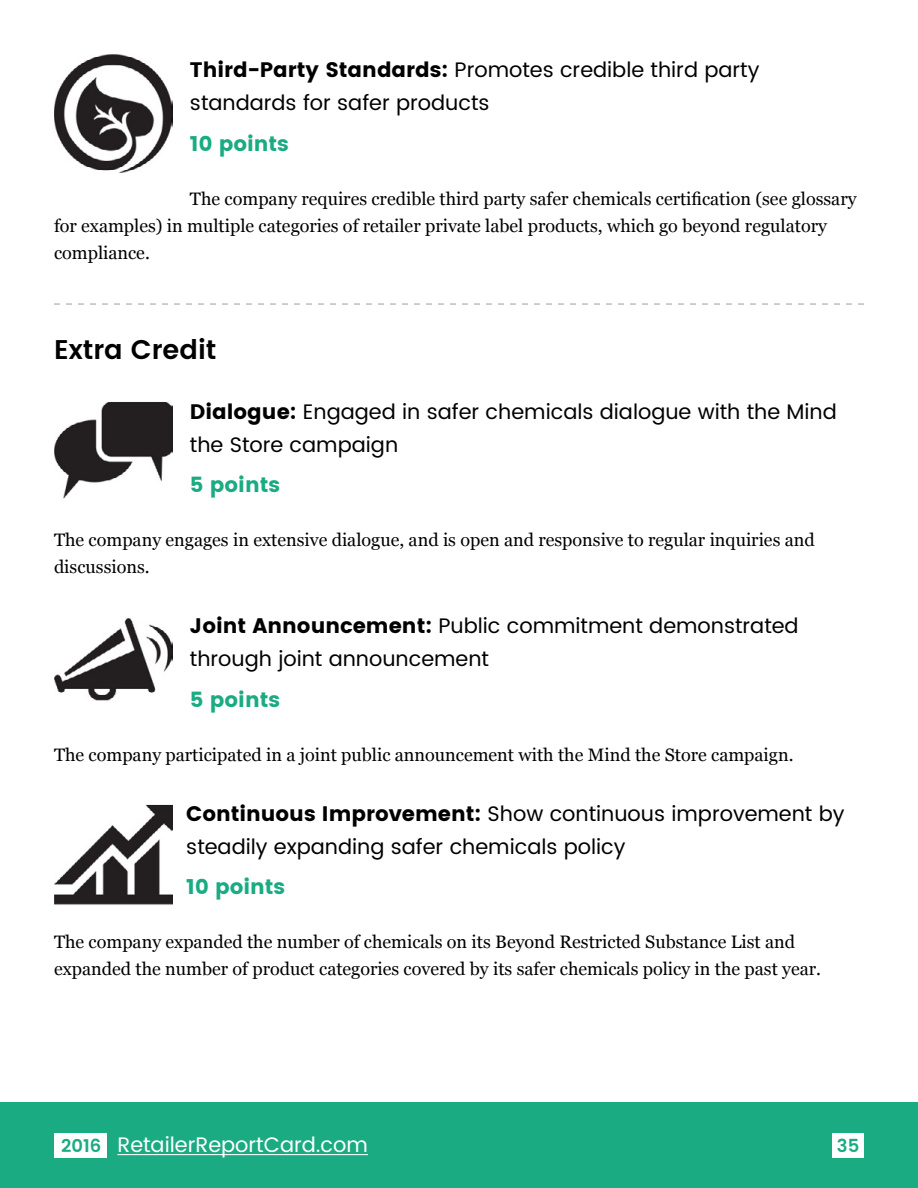
<style>
.page{position:relative;width:918px;height:1188px;background:#fff}
.page>*{position:absolute;margin:0;border:0;box-sizing:border-box;transform-origin:0 0}
.t1{font:600 27px "Poppins";color:#000}
.t2{font:21px/33px "Poppins";color:#000}
.t3{font:21px "Poppins";color:#1bab83}
.t4{font:21px "Poppins";color:#fff}
.t5{font:18px/27px "Georgia";color:#000}
.t6{font:600 18px "Poppins";color:#1bab83}
.s1{font-style:inherit}
.s2{font-weight:600;font-size:18px;color:#1bab83}
</style>
<div class="page">
<div style="left:0;top:1102px;width:918px;height:86px;background:#1bab83"></div>
<hr style="left:117px;top:1154px;width:251px;height:1px;background:#fff">
<div style="left:54px;top:1133px;width:53px;height:25px;background:#fff"></div>
<div style="left:833px;top:1133px;width:31px;height:25px;background:#fff"></div>
<svg style="left:54px;top:303px;width:810px;height:2px"></svg>
<img style="left:54px;top:54px;width:119px;height:119px">
<img style="left:54px;top:402px;width:119px;height:97px">
<img style="left:54px;top:618px;width:119px;height:83px">
<img style="left:54px;top:804px;width:119px;height:101px">
<p class="t2" style="left:190px;top:54px;width:571px"><span class="s1">Third-Party Standards:</span> Promotes credible third party standards for safer products</p>
<p class="t3" style="left:190px;top:131px;width:101px">10 points</p>
<p class="t5" style="left:54px;top:184px;width:804px;text-indent:136px">The company requires credible third party safer chemicals certification (see glossary for examples) in multiple categories of retailer private label products, which go beyond regulatory compliance.</p>
<h1 class="t1" style="left:54px;top:329px;width:164px">Extra Credit</h1>
<p class="t2" style="left:190px;top:396px;width:648px"><span class="s1">Dialogue:</span> Engaged in safer chemicals dialogue with the Mind the Store campaign</p>
<p class="t3" style="left:190px;top:473px;width:92px">5 points</p>
<p class="t5" style="left:54px;top:526px;width:762px">The company engages in extensive dialogue, and is open and responsive to regular inquiries and discussions.</p>
<p class="t2" style="left:190px;top:610px;width:610px"><span class="s1">Joint Announcement:</span> Public commitment demonstrated through joint announcement</p>
<p class="t3" style="left:190px;top:687px;width:92px">5 points</p>
<p class="t5" style="left:54px;top:740px;width:739px">The company participated in a joint public announcement with the Mind the Store campaign.</p>
<p class="t2" style="left:186px;top:798px;width:660px"><span class="s1">Continuous Improvement:</span> Show continuous improvement by steadily expanding safer chemicals policy</p>
<p class="t3" style="left:186px;top:875px;width:101px">10 points</p>
<p class="t5" style="left:54px;top:928px;width:766px">The company expanded the number of chemicals on its Beyond Restricted Substance List and expanded the number of product categories covered by its safer chemicals policy in the past year.</p>
<p class="t4" style="left:61px;top:1129px;width:308px"><span class="s2">2016</span> RetailerReportCard.com</p>
<p class="t6" style="left:818px;top:1132px;width:43px">201635</p>
</div>
